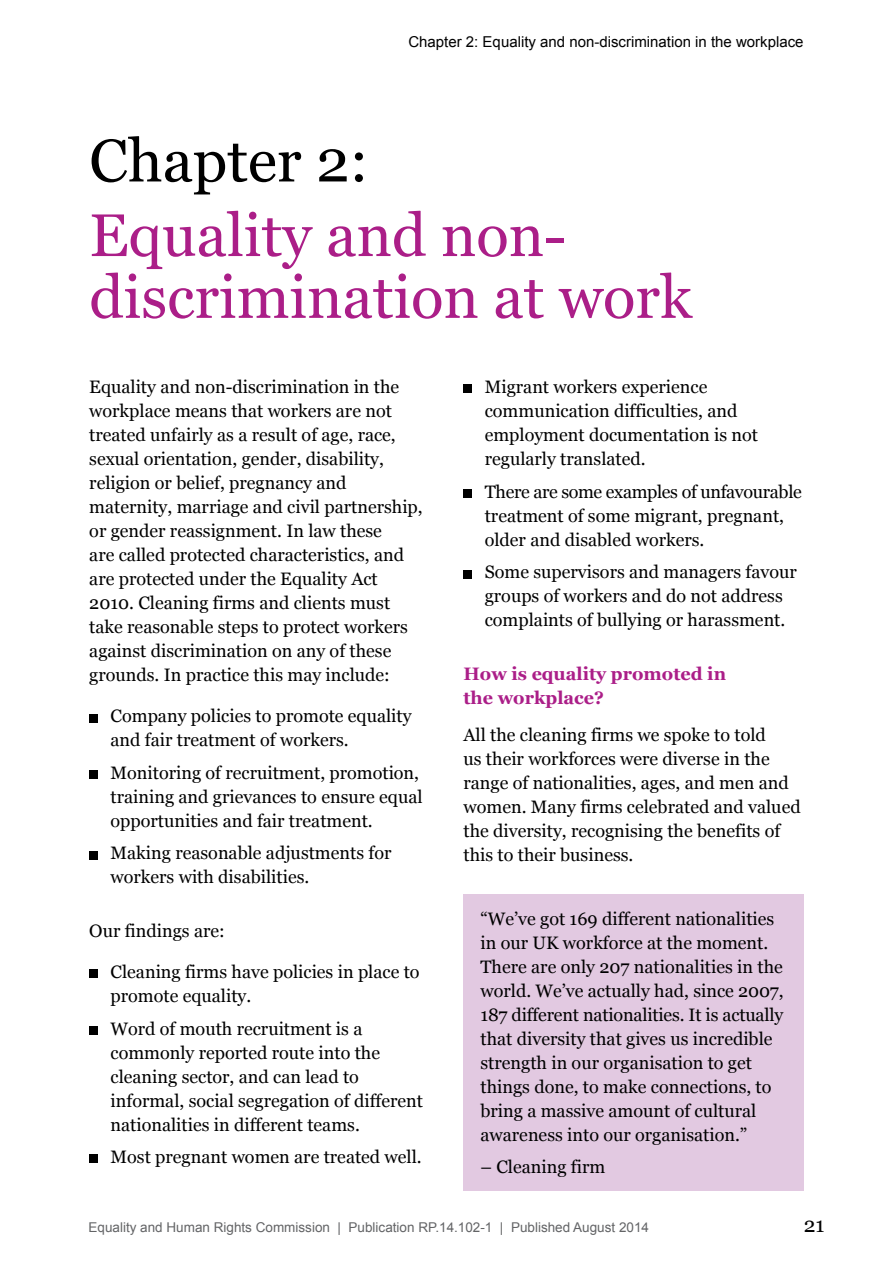
<style>
.page{position:relative;width:893px;height:1263px;background:#fff}
.page>*{position:absolute;margin:0;border:0;box-sizing:border-box;transform-origin:0 0}
.t1{font:60px/61.8px "Georgia";color:#ab1e88}
.t2{font:60px "Georgia";color:#000}
.t3{font:21px "Georgia";color:#000}
.t4{font:18px/24px "Georgia";color:#000}
.t5{font:700 18px/24px "Georgia";color:#ab1e88}
.t6{font:15px "Arial";color:#000}
.t7{font:13.5px "Arial";color:#636466}
</style>
<div class="page">
<div style="left:89px;top:714px;width:9px;height:8px;background:#000"></div>
<div style="left:89px;top:770px;width:9px;height:9px;background:#000"></div>
<div style="left:89px;top:851px;width:9px;height:8px;background:#000"></div>
<div style="left:89px;top:969px;width:9px;height:9px;background:#000"></div>
<div style="left:89px;top:1026px;width:9px;height:9px;background:#000"></div>
<div style="left:89px;top:1154px;width:9px;height:9px;background:#000"></div>
<div style="left:463px;top:385px;width:9px;height:8px;background:#000"></div>
<div style="left:463px;top:489px;width:9px;height:9px;background:#000"></div>
<div style="left:463px;top:570px;width:9px;height:8px;background:#000"></div>
<div style="left:463px;top:894px;width:341px;height:297px;background:#e2c9e1"></div>
<p class="t6" style="left:408px;top:32px;width:397px">Chapter 2: Equality and non-discrimination in the workplace</p>
<h1 class="t2" style="left:89px;top:117px;width:280px">Chapter 2:</h1>
<h1 class="t1" style="left:89px;top:202px;width:604px">Equality and non&shy;discrimination at work</h1>
<p class="t4" style="left:89px;top:374px;width:335px">Equality and non-discrimination in the workplace means that workers are not treated unfairly as a result of age, race, sexual orientation, gender, disability, religion or belief, pregnancy and maternity, marriage and civil partnership, or gender reassignment. In law these<br>are called protected characteristics, and are protected under the Equality Act 2010. Cleaning firms and clients must take reasonable steps to protect workers against discrimination on any of these grounds. In practice this may include:</p>
<p class="t4" style="left:111px;top:703px;width:303px">Company policies to promote equality and fair treatment of workers.</p>
<p class="t4" style="left:111px;top:760px;width:313px">Monitoring of recruitment, promotion, training and grievances to ensure equal opportunities and fair treatment.</p>
<p class="t4" style="left:111px;top:840px;width:282px">Making reasonable adjustments for workers with disabilities.</p>
<p class="t4" style="left:89px;top:918px;width:137px">Our findings are:</p>
<p class="t4" style="left:111px;top:959px;width:311px">Cleaning firms have policies in place to promote equality.</p>
<p class="t4" style="left:111px;top:1016px;width:314px">Word of mouth recruitment is a commonly reported route into the cleaning sector, and can lead to informal, social segregation of different nationalities in different teams.</p>
<p class="t4" style="left:111px;top:1144px;width:313px">Most pregnant women are treated well.</p>
<p class="t4" style="left:485px;top:374px;width:275px">Migrant workers experience communication difficulties, and employment documentation is not regularly translated.</p>
<p class="t4" style="left:485px;top:479px;width:319px">There are some examples of unfavourable treatment of some migrant, pregnant, older and disabled workers.</p>
<p class="t4" style="left:485px;top:559px;width:314px">Some supervisors and managers favour groups of workers and do not address complaints of bullying or harassment.</p>
<p class="t5" style="left:463px;top:661px;width:264px">How is equality promoted in the workplace?</p>
<p class="t4" style="left:463px;top:722px;width:339px">All the cleaning firms we spoke to told<br>us their workforces were diverse in the range of nationalities, ages, and men and women. Many firms celebrated and valued the diversity, recognising the benefits of this to their business.</p>
<p class="t4" style="left:480px;top:906px;width:305px">“We’ve got 169 different nationalities in our UK workforce at the moment.<br>There are only 207 nationalities in the world. We’ve actually had, since 2007, 187 different nationalities. It is actually that diversity that gives us incredible strength in our organisation to get things done, to make connections, to bring a massive amount of cultural awareness into our organisation.”</p>
<p class="t4" style="left:480px;top:1154px;width:126px">– Cleaning firm</p>
<p class="t7" style="left:88px;top:1219px;width:562px">Equality and Human Rights Commission | Publication RP.14.102-1 | Published August 2014</p>
<p class="t3" style="left:804px;top:1210px;width:22px">21</p>
</div>
